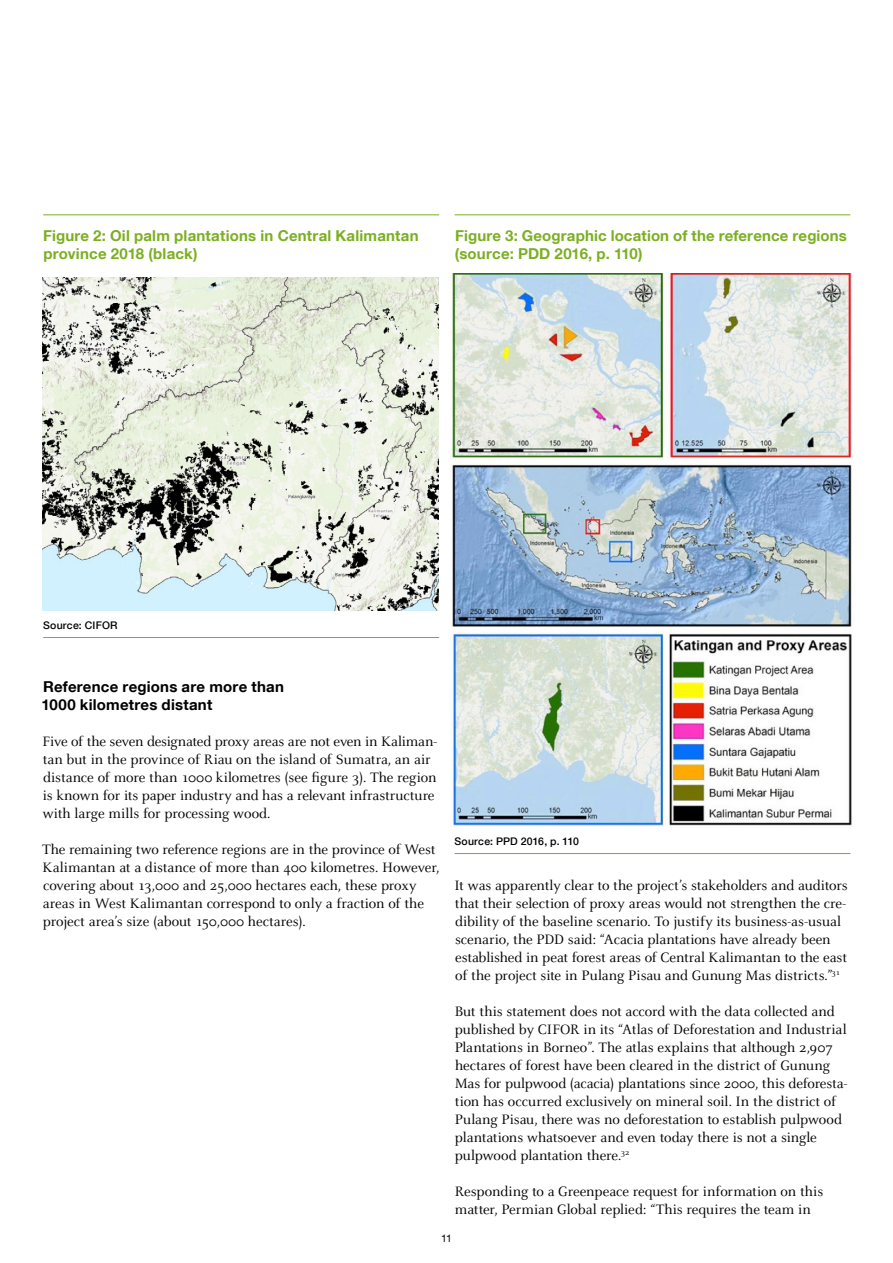
<style>
.page{position:relative;width:893px;height:1263px;background:#fff}
.page>*{position:absolute;margin:0;border:0;box-sizing:border-box;transform-origin:0 0}
.Fließtext{font:15px/18px "Celeste";letter-spacing:-.005em;color:#000}
.Fließtext-2{font:700 15px/18px "Helvetica Neue LT Com";letter-spacing:.015em;color:#7baf21}
.Fließtext-3{font:700 15px "Helvetica Neue LT Com";letter-spacing:.015em;color:#000}
.table_copytext_bold{font:500 10.5px "Helvetica Neue LT Com";letter-spacing:.02em;color:#000}
.Fließtext-4{font:10.5px "Helvetica Neue LT Com";color:#000}
</style>
<div class="page">
<img style="left:43px;top:277px;width:395px;height:333px">
<img style="left:451px;top:274px;width:402px;height:553px">
<hr style="left:43px;top:214px;width:396px;height:1px;background:#7baf21">
<hr style="left:455px;top:214px;width:395px;height:1px;background:#7baf21">
<hr style="left:43px;top:637px;width:396px;height:1px;background:#7baf21">
<hr style="left:455px;top:853px;width:395px;height:1px;background:#7baf21">
<p class="Fließtext-2" style="left:43px;top:227px;width:377px">Figure 2: Oil palm plantations in Central Kalimantan province 2018 (black)</p>
<p class="Fließtext-2" style="left:455px;top:227px;width:394px">Figure 3: Geographic location of the reference regions (source: PDD 2016, p. 110)</p>
<p class="table_copytext_bold" style="left:43px;top:618px;width:76px">Source: CIFOR</p>
<p class="Fließtext-3" style="left:43px;top:677px;width:242px">Reference regions are more than</p>
<p class="Fließtext-3" style="left:41px;top:695px;width:172px">1000 kilometres distant</p>
<p class="Fließtext" style="left:43px;top:732px;width:396px">Five of the seven designated proxy areas are not even in Kaliman&shy;tan but in the province of Riau on the island of Sumatra, an air distance of more than 1000 kilometres (see figure 3). The region is known for its paper industry and has a relevant infrastructure with large mills for processing wood.</p>
<p class="Fließtext" style="left:42px;top:840px;width:399px">The remaining two reference regions are in the province of West Kalimantan at a distance of more than 400 kilometres. However, covering about 13,000 and 25,000 hectares each, these proxy areas in West Kalimantan correspond to only a fraction of the project area’s size (about 150,000 hectares).</p>
<p class="table_copytext_bold" style="left:455px;top:834px;width:126px">Source: PPD 2016, p. 110</p>
<p class="Fließtext" style="left:454px;top:876px;width:395px">It was apparently clear to the project’s stakeholders and auditors that their selection of proxy areas would not strengthen the cre&shy;dibility of the baseline scenario. To justify its business-as-usual scenario, the PDD said: “Acacia plantations have already been</p>
<p class="Fließtext" style="left:455px;top:948px;width:393px">established in peat forest areas of Central Kalimantan to the east of the project site in Pulang Pisau and Gunung Mas districts.”<sup>31</sup></p>
<p class="Fließtext" style="left:455px;top:1002px;width:394px">But this statement does not accord with the data collected and published by CIFOR in its “Atlas of Deforestation and Industrial Plantations in Borneo”. The atlas explains that although 2,907 hectares of forest have been cleared in the district of Gunung Mas for pulpwood (acacia) plantations since 2000, this deforesta&shy;tion has occurred exclusively on mineral soil. In the district of Pulang Pisau, there was no deforestation to establish pulpwood plantations whatsoever and even today there is not a single</p>
<p class="Fließtext" style="left:455px;top:1146px;width:176px">pulpwood plantation there.<sup>32</sup></p>
<p class="Fließtext" style="left:455px;top:1182px;width:370px">Responding to a Greenpeace request for information on this matter, Permian Global replied: “This requires the team in</p>
<p class="Fließtext-4" style="left:441px;top:1231px;width:12px">11</p>
</div>
